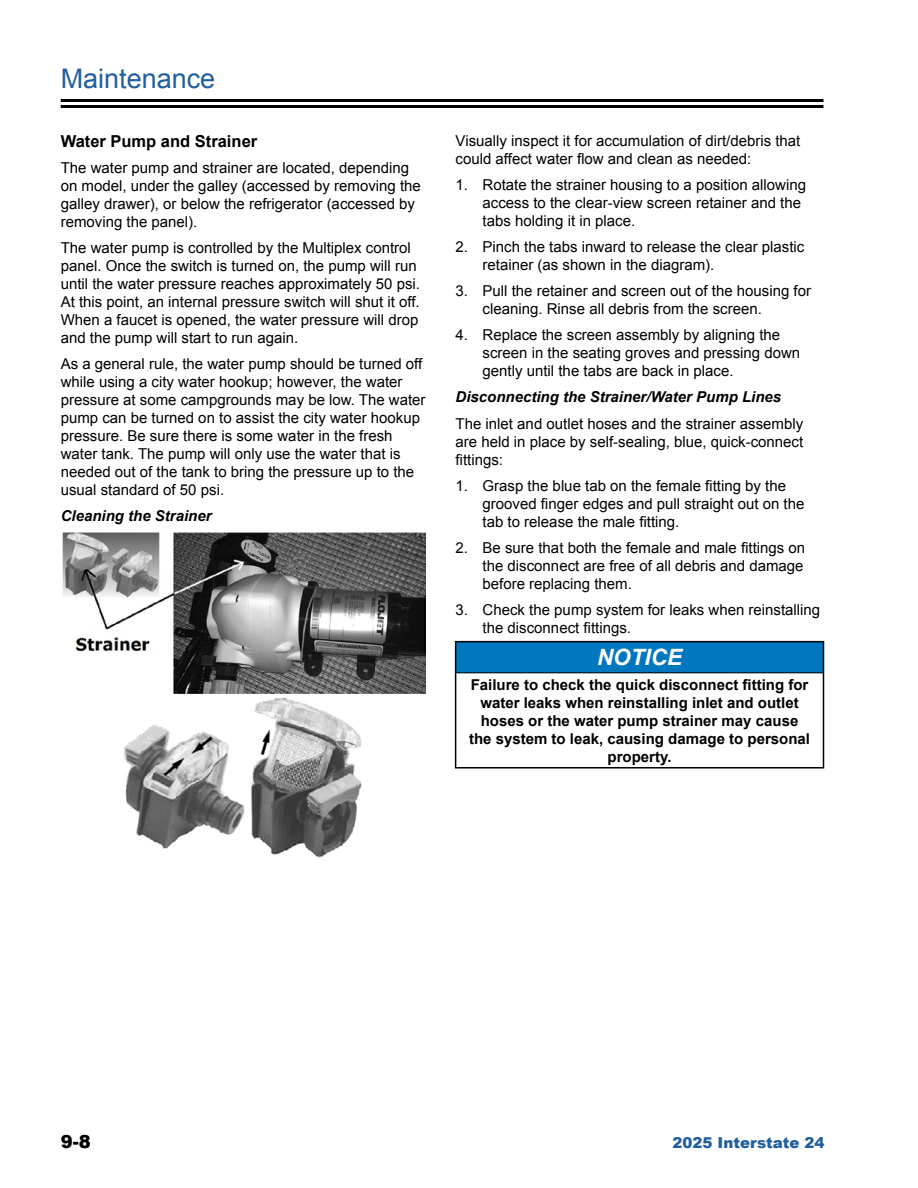
<style>
.page{position:relative;width:918px;height:1188px;background:#fff}
.page>*{position:absolute;margin:0;border:0;box-sizing:border-box;transform-origin:0 0}
.t1{font:27px "Arial";color:#215e9e}
.t2{font:italic 700 22.5px "Arial";color:#fff}
.t3{font:900 18px "Arial";color:#000}
.t4{font:700 16.5px "Arial";color:#000}
.t5{font:15px/18px "Arial";color:#000}
.t6{font:700 15px/18px "Arial";color:#000;text-align:center}
.t7{font:italic 700 15px "Arial";color:#000}
.t8{font:900 15px "Arial";color:#215e9e}
</style>
<div class="page">
<hr style="left:61px;top:105px;width:763px;height:3px;background:#000">
<hr style="left:61px;top:99px;width:763px;height:3px;background:#000">
<img style="left:63px;top:533px;width:363px;height:160px">
<img style="left:124px;top:698px;width:238px;height:160px">
<div style="left:456px;top:642px;width:368px;height:31px;background:#0077be"></div>
<hr style="left:455px;top:641px;width:369px;height:1px;background:#000">
<hr style="left:455px;top:642px;width:1px;height:31px;background:#000">
<hr style="left:823px;top:642px;width:1px;height:31px;background:#000">
<hr style="left:455px;top:673px;width:1px;height:94px;background:#000">
<hr style="left:823px;top:673px;width:1px;height:94px;background:#000">
<hr style="left:455px;top:767px;width:369px;height:2px;background:#000">
<hr style="left:456px;top:673px;width:367px;height:1px;background:#000">
<h1 class="t1" style="left:61px;top:61px;width:156px">Maintenance</h1>
<p class="t4" style="left:61px;top:130px;width:198px">Water Pump and Strainer</p>
<p class="t5" style="left:61px;top:159px;width:362px">The water pump and strainer are located, depending on model, under the galley (accessed by removing the galley drawer), or below the refrigerator (accessed by removing the panel).</p>
<p class="t5" style="left:61px;top:239px;width:359px">The water pump is controlled by the Multiplex control panel. Once the switch is turned on, the pump will run until the water pressure reaches approximately 50 psi.<br>At this point, an internal pressure switch will shut it off.<br>When a faucet is opened, the water pressure will drop and the pump will start to run again.</p>
<p class="t5" style="left:61px;top:355px;width:366px">As a general rule, the water pump should be turned off while using a city water hookup; however, the water pressure at some campgrounds may be low. The water pump can be turned on to assist the city water hookup pressure. Be sure there is some water in the fresh water tank. The pump will only use the water that is needed out of the tank to bring the pressure up to the usual standard of 50 psi.</p>
<p class="t7" style="left:61px;top:506px;width:152px">Cleaning the Strainer</p>
<p class="t5" style="left:456px;top:132px;width:346px">Visually inspect it for accumulation of dirt/debris that could affect water flow and clean as needed:</p>
<p class="t5" style="left:483px;top:176px;width:325px;text-indent:-27px">1. Rotate the strainer housing to a position allowing access to the clear-view screen retainer and the tabs holding it in place.</p>
<p class="t5" style="left:483px;top:238px;width:323px;text-indent:-27px">2. Pinch the tabs inward to release the clear plastic retainer (as shown in the diagram).</p>
<p class="t5" style="left:483px;top:282px;width:330px;text-indent:-27px">3. Pull the retainer and screen out of the housing for cleaning. Rinse all debris from the screen.</p>
<p class="t5" style="left:483px;top:326px;width:319px;text-indent:-27px">4. Replace the screen assembly by aligning the screen in the seating groves and pressing down gently until the tabs are back in place.</p>
<p class="t7" style="left:456px;top:387px;width:327px">Disconnecting the Strainer/Water Pump Lines</p>
<p class="t5" style="left:456px;top:414px;width:349px;text-align:justify">The inlet and outlet hoses and the strainer assembly are held in place by self-sealing, blue, quick-connect fittings:</p>
<p class="t5" style="left:483px;top:477px;width:323px;text-indent:-27px">1. Grasp the blue tab on the female fitting by the grooved finger edges and pull straight out on the tab to release the male fitting.</p>
<p class="t5" style="left:483px;top:539px;width:324px;text-align:justify;text-indent:-27px">2. Be sure that both the female and male fittings on the disconnect are free of all debris and damage before replacing them.</p>
<p class="t5" style="left:483px;top:601px;width:339px;text-indent:-27px">3. Check the pump system for leaks when reinstalling the disconnect fittings.</p>
<h2 class="t2" style="left:597px;top:643px;width:87px">NOTICE</h2>
<p class="t6" style="left:469px;top:676px;width:342px">Failure to check the quick disconnect fitting for water leaks when reinstalling inlet and outlet hoses or the water pump strainer may cause the system to leak, causing damage to personal property.</p>
<p class="t3" style="left:61px;top:1128px;width:32px">9-8</p>
<p class="t8" style="left:673px;top:1131px;width:153px">2025 Interstate 24</p>
</div>
